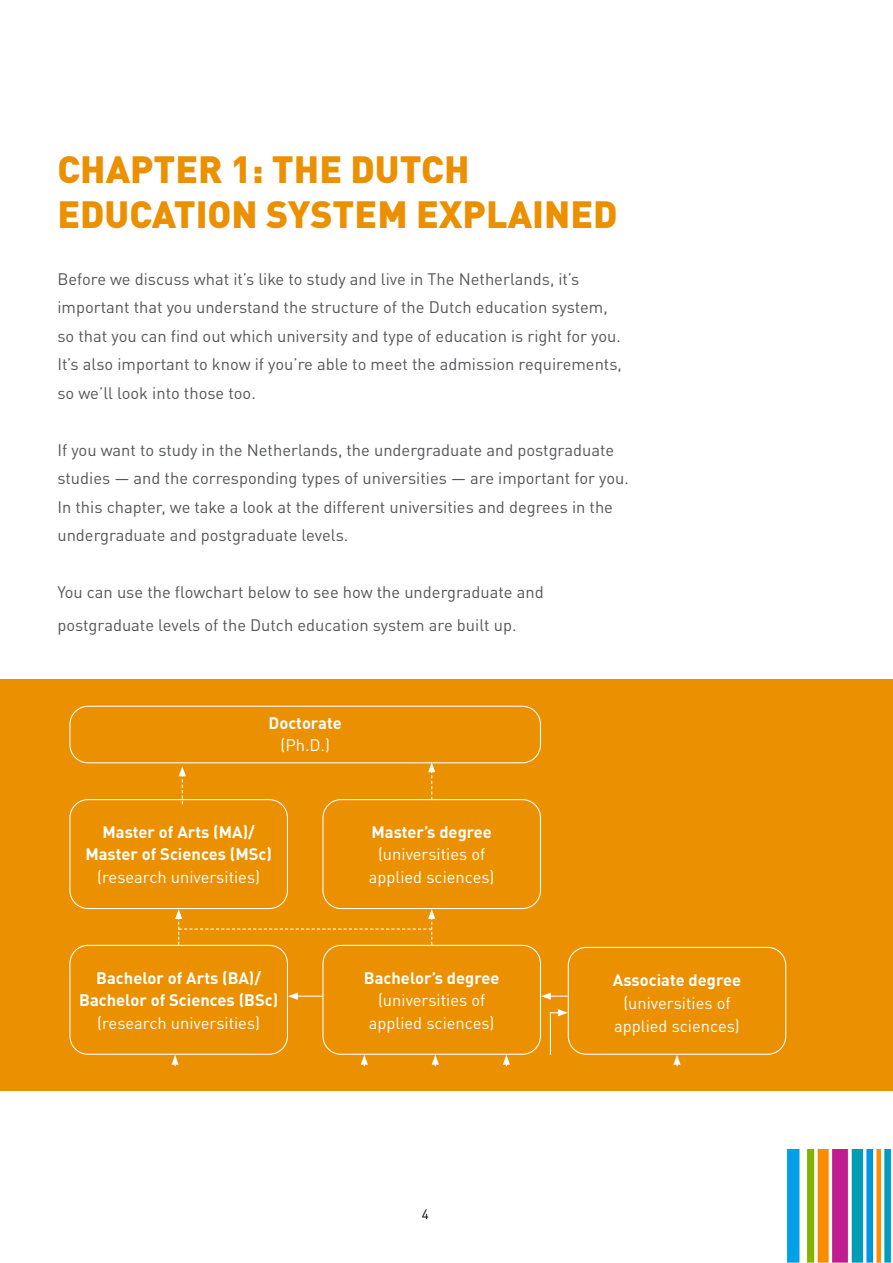
<style>
.page{position:relative;width:893px;height:1263px;background:#fff}
.page>*{position:absolute;margin:0;border:0;box-sizing:border-box;transform-origin:0 0}
.t1{font:900 37.5px/45px "DINOT";color:#eb9000}
.t2{font:16.5px/28.5px "DINOT";color:#555658}
.t3{font:16.5px/22.5px "DINOT";color:#fff;text-align:center}
.t4{font:700 16.5px/22.5px "DINOT";color:#fff;text-align:center}
.t5{font:13.5px "DINOT";color:#000}
</style>
<div class="page">
<img style="left:787px;top:1150px;width:104px;height:113px">
<div style="left:0;top:680px;width:893px;height:411px;background:#eb9000"></div>
<svg style="left:179px;top:766px;width:7px;height:38px"></svg>
<div style="left:69px;top:945px;width:219px;height:110px;border:1px solid #fff;border-radius:18px"></div>
<div style="left:322px;top:945px;width:219px;height:110px;border:1px solid #fff;border-radius:18px"></div>
<div style="left:568px;top:947px;width:218px;height:108px;border:1px solid #fff;border-radius:18px"></div>
<div style="left:69px;top:799px;width:219px;height:110px;border:1px solid #fff;border-radius:18px"></div>
<div style="left:322px;top:799px;width:219px;height:110px;border:1px solid #fff;border-radius:18px"></div>
<div style="left:69px;top:706px;width:472px;height:57px;border:1px solid #fff;border-radius:18px"></div>
<svg style="left:428px;top:762px;width:7px;height:38px"></svg>
<svg style="left:175px;top:909px;width:260px;height:36px"></svg>
<svg style="left:541px;top:992px;width:27px;height:8px"></svg>
<svg style="left:288px;top:992px;width:34px;height:8px"></svg>
<svg style="left:551px;top:1009px;width:17px;height:7px"></svg>
<hr style="left:550px;top:1012px;width:1px;height:43px;background:#fff">
<svg style="left:171px;top:1055px;width:8px;height:11px"></svg>
<svg style="left:361px;top:1055px;width:7px;height:11px"></svg>
<svg style="left:432px;top:1055px;width:7px;height:11px"></svg>
<svg style="left:503px;top:1055px;width:7px;height:11px"></svg>
<svg style="left:673px;top:1055px;width:8px;height:11px"></svg>
<h1 class="t1" style="left:57px;top:145px;width:562px">CHAPTER 1: THE DUTCH<br>EDUCATION SYSTEM EXPLAINED</h1>
<p class="t2" style="left:57px;top:264px;width:566px">Before we discuss what it’s like to study and live in The Netherlands, it’s important that you understand the structure of the Dutch education system, so that you can find out which university and type of education is right for you.<br>It’s also important to know if you’re able to meet the admission requirements, so we’ll look into those too.</p>
<p class="t2" style="left:57px;top:435px;width:573px">If you want to study in the Netherlands, the undergraduate and postgraduate studies — and the corresponding types of universities — are important for you.<br>In this chapter, we take a look at the different universities and degrees in the undergraduate and postgraduate levels.</p>
<p class="t2" style="left:57px;top:576px;width:488px;line-height:33px">You can use the flowchart below to see how the undergraduate and postgraduate levels of the Dutch education system are built up.</p>
<p class="t4" style="left:269px;top:711px;width:75px">Doctorate</p>
<p class="t3" style="left:280px;top:734px;width:51px">(Ph.D.)</p>
<p class="t4" style="left:85px;top:820px;width:188px">Master of Arts (MA)/<br>Master of Sciences (MSc)</p>
<p class="t3" style="left:97px;top:865px;width:164px">(research universities)</p>
<p class="t4" style="left:371px;top:820px;width:122px">Master’s degree</p>
<p class="t3" style="left:369px;top:843px;width:127px">(universities of applied sciences)</p>
<p class="t4" style="left:79px;top:966px;width:201px">Bachelor of Arts (BA)/<br>Bachelor of Sciences (BSc)</p>
<p class="t3" style="left:97px;top:1011px;width:164px">(research universities)</p>
<p class="t4" style="left:364px;top:966px;width:137px">Bachelor’s degree</p>
<p class="t3" style="left:369px;top:989px;width:127px">(universities of applied sciences)</p>
<p class="t5" style="left:422px;top:1206px;width:9px">4</p>
<p class="t4" style="left:613px;top:969px;width:130px">Associate degree</p>
<p class="t3" style="left:614px;top:991px;width:127px">(universities of applied sciences)</p>
</div>
